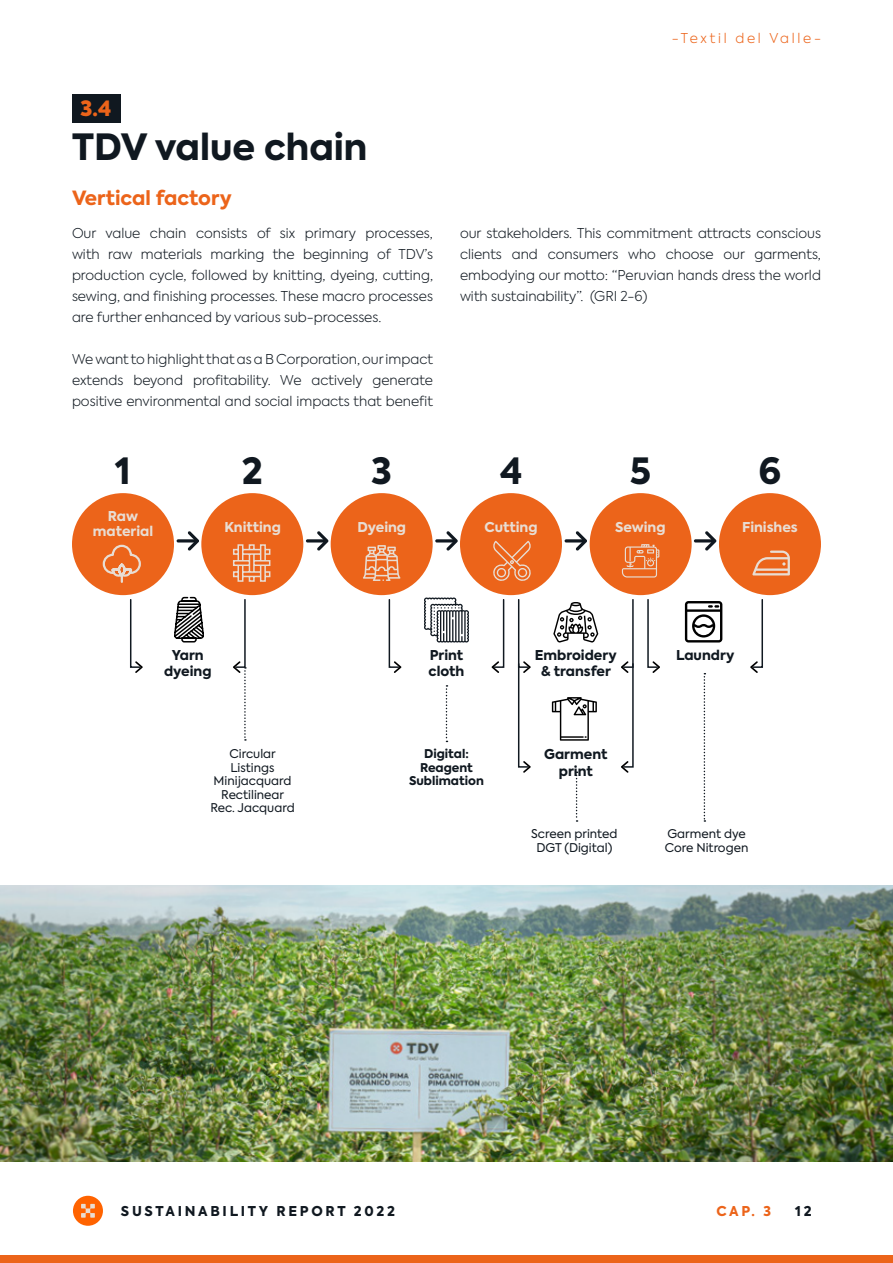
<style>
.page{position:relative;width:893px;height:1263px;background:#fff}
.page>*{position:absolute;margin:0;border:0;box-sizing:border-box;transform-origin:0 0}
.t1{font:800 36px "Axiforma";color:#101820}
.t2{font:900 21px "Axiforma";color:#ec641a}
.t3{font:800 19.5px "Axiforma";color:#ec641a}
.t4{font:300 13.5px/21px "Axiforma";color:#101820;text-align:justify}
.t5{font:800 13.5px/16.5px "Axiforma";color:#101820;text-align:center}
.t6{font:800 13.5px/15px "Axiforma";color:#e8ddd3;text-align:center}
.t7{font:800 13.5px "Axiforma";letter-spacing:.2em;color:#101820}
.t8{font:300 13.5px "Axiforma";letter-spacing:.2em;color:#ec641a}
.t9{font:800 13.5px "Axiforma";color:#ec641a}
.t10{font:12px/13.5px "Axiforma";color:#101820;text-align:center}
.t11{font:800 12px/13.5px "Axiforma";color:#101820;text-align:center}
</style>
<div class="page">
<div style="left:0;top:1255px;width:893px;height:8px;background:#ec641a"></div>
<div style="left:73px;top:1196px;width:30px;height:30px;background:#ff6300;border-radius:50%"></div>
<svg style="left:81px;top:1204px;width:14px;height:14px"></svg>
<div style="left:72px;top:94px;width:49px;height:28px;background:#101820"></div>
<div style="left:72px;top:493px;width:102px;height:102px;background:#ec641a;border-radius:50%"></div>
<div style="left:201px;top:493px;width:102px;height:102px;background:#ec641a;border-radius:50%"></div>
<div style="left:331px;top:493px;width:102px;height:102px;background:#ec641a;border-radius:50%"></div>
<div style="left:460px;top:493px;width:102px;height:102px;background:#ec641a;border-radius:50%"></div>
<div style="left:590px;top:493px;width:102px;height:102px;background:#ec641a;border-radius:50%"></div>
<div style="left:719px;top:493px;width:102px;height:102px;background:#ec641a;border-radius:50%"></div>
<svg style="left:176px;top:531px;width:23px;height:20px"></svg>
<svg style="left:306px;top:531px;width:23px;height:20px"></svg>
<svg style="left:435px;top:531px;width:23px;height:20px"></svg>
<svg style="left:564px;top:531px;width:23px;height:20px"></svg>
<svg style="left:694px;top:531px;width:23px;height:20px"></svg>
<svg style="left:130px;top:599px;width:13px;height:74px"></svg>
<svg style="left:388px;top:599px;width:13px;height:74px"></svg>
<svg style="left:647px;top:599px;width:13px;height:74px"></svg>
<svg style="left:517px;top:599px;width:14px;height:174px"></svg>
<svg style="left:491px;top:599px;width:14px;height:74px"></svg>
<svg style="left:750px;top:599px;width:13px;height:74px"></svg>
<svg style="left:621px;top:599px;width:13px;height:174px"></svg>
<svg style="left:233px;top:599px;width:13px;height:142px"></svg>
<svg style="left:446px;top:685px;width:1px;height:57px"></svg>
<svg style="left:576px;top:771px;width:2px;height:51px"></svg>
<svg style="left:704px;top:673px;width:1px;height:149px"></svg>
<svg style="left:424px;top:597px;width:45px;height:45px"></svg>
<svg style="left:752px;top:550px;width:38px;height:25px"></svg>
<svg style="left:363px;top:545px;width:37px;height:36px"></svg>
<svg style="left:685px;top:601px;width:37px;height:41px"></svg>
<svg style="left:622px;top:544px;width:37px;height:33px"></svg>
<svg style="left:174px;top:596px;width:30px;height:47px"></svg>
<svg style="left:493px;top:541px;width:38px;height:40px"></svg>
<svg style="left:552px;top:697px;width:45px;height:44px"></svg>
<svg style="left:553px;top:602px;width:45px;height:40px"></svg>
<svg style="left:233px;top:544px;width:37px;height:38px"></svg>
<div style="left:260px;top:564px;width:6px;height:18px;border:2px solid #e8ddd3"></div>
<div style="left:260px;top:544px;width:6px;height:17px;border:2px solid #e8ddd3"></div>
<svg style="left:102px;top:544px;width:39px;height:39px"></svg>
<img style="left:0;top:885px;width:893px;height:276px">
<h2 class="t2" style="left:80px;top:94px;width:33px">3.4</h2>
<h1 class="t1" style="left:72px;top:122px;width:297px">TDV value chain</h1>
<h3 class="t3" style="left:72px;top:184px;width:161px">Vertical factory</h3>
<p class="t4" style="left:72px;top:223px;width:362px">Our value chain consists of six primary processes, with raw materials marking the beginning of TDV’s production cycle, followed by knitting, dyeing, cutting, sewing, and finishing processes. These macro processes are further enhanced by various sub-processes.</p>
<p class="t4" style="left:72px;top:349px;width:362px">We want to highlight that as a B Corporation, our impact extends beyond profitability. We actively generate positive environmental and social impacts that benefit</p>
<p class="t8" style="left:672px;top:30px;width:151px">-Textil del Valle-</p>
<p class="t4" style="left:460px;top:223px;width:362px">our stakeholders. This commitment attracts conscious clients and consumers who choose our garments, embodying our motto: “Peruvian hands dress the world with sustainability”. (GRI 2-6)</p>
<h1 class="t1" style="left:115px;top:446px;width:17px">1</h1>
<h1 class="t1" style="left:242px;top:446px;width:23px">2</h1>
<h1 class="t1" style="left:372px;top:446px;width:22px">3</h1>
<h1 class="t1" style="left:500px;top:446px;width:24px">4</h1>
<h1 class="t1" style="left:630px;top:446px;width:23px">5</h1>
<h1 class="t1" style="left:758px;top:446px;width:25px">6</h1>
<p class="t6" style="left:224px;top:520px;width:58px">Knitting</p>
<p class="t6" style="left:358px;top:520px;width:50px">Dyeing</p>
<p class="t6" style="left:484px;top:520px;width:55px">Cutting</p>
<p class="t6" style="left:615px;top:520px;width:52px">Sewing</p>
<p class="t6" style="left:742px;top:520px;width:57px">Finishes</p>
<p class="t6" style="left:93px;top:509px;width:62px">Raw material</p>
<p class="t5" style="left:164px;top:647px;width:49px">Yarn dyeing</p>
<p class="t5" style="left:429px;top:647px;width:37px;text-align:left">Print cloth</p>
<p class="t5" style="left:535px;top:647px;width:83px">Embroidery</p>
<p class="t5" style="left:676px;top:647px;width:60px">Laundry</p>
<p class="t5" style="left:541px;top:663px;width:71px">&amp; transfer</p>
<p class="t10" style="left:210px;top:747px;width:86px">Circular<br>Listings<br>Minijacquard<br>Rectilinear<br>Rec. Jacquard</p>
<p class="t11" style="left:409px;top:747px;width:76px">Digital:<br>Reagent<br>Sublimation</p>
<p class="t5" style="left:544px;top:746px;width:65px">Garment print</p>
<p class="t10" style="left:531px;top:827px;width:88px">Screen printed<br>DGT (Digital)</p>
<p class="t10" style="left:665px;top:827px;width:85px;text-align:left">Garment dye<br>Core Nitrogen</p>
<p class="t7" style="left:121px;top:1202px;width:276px">SUSTAINABILITY REPORT 2022</p>
<p class="t9" style="left:716px;top:1202px;width:56px">CAP. 3</p>
<p class="t5" style="left:795px;top:1203px;width:18px">12</p>
</div>
